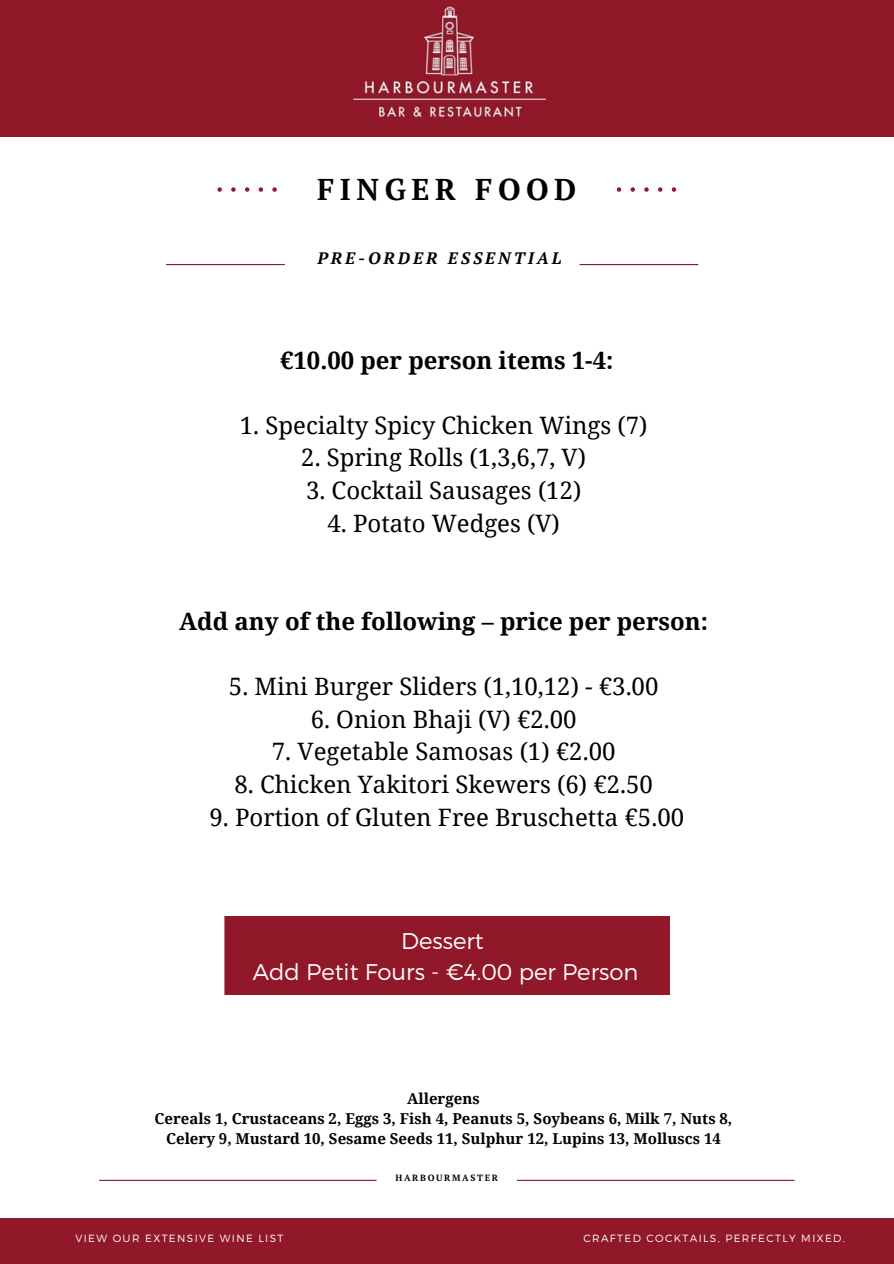
<style>
.page{position:relative;width:894px;height:1264px;background:#fff}
.page>*{position:absolute;margin:0;border:0;box-sizing:border-box;transform-origin:0 0}
.t1{font:700 30px "PT Serif";letter-spacing:.185em;color:#000}
.t2{font:24px "Noto Serif";color:#000}
.t3{font:700 24px "Noto Serif";color:#000}
.t4{font:300 22.65px/31.5px "Montserrat";color:#fff;text-align:center}
.t5{font:italic 700 16.5px "PT Serif";letter-spacing:.185em;color:#000}
.t6{font:700 15px/20.2px "Noto Serif";color:#000;text-align:center}
.t7{font:300 10.5px "Montserrat";letter-spacing:.13em;color:#fff}
.t8{font:700 9px "PT Serif";letter-spacing:.185em;color:#000}
</style>
<div class="page">
<svg style="left:616px;top:187px;width:5px;height:5px"></svg>
<svg style="left:630px;top:187px;width:4px;height:5px"></svg>
<svg style="left:644px;top:187px;width:4px;height:5px"></svg>
<svg style="left:658px;top:187px;width:4px;height:5px"></svg>
<svg style="left:671px;top:187px;width:5px;height:5px"></svg>
<svg style="left:217px;top:187px;width:5px;height:5px"></svg>
<svg style="left:231px;top:187px;width:4px;height:5px"></svg>
<svg style="left:245px;top:187px;width:4px;height:5px"></svg>
<svg style="left:258px;top:187px;width:5px;height:5px"></svg>
<svg style="left:272px;top:187px;width:5px;height:5px"></svg>
<hr style="left:99px;top:1179px;width:277px;height:1px;background:#901829">
<hr style="left:517px;top:1179px;width:276px;height:1px;background:#901829">
<div style="left:0;top:0;width:893px;height:136px;background:#901829"></div>
<img style="left:352px;top:6px;width:193px;height:111px">
<hr style="left:579px;top:264px;width:118px;height:1px;background:#901829">
<hr style="left:166px;top:264px;width:118px;height:1px;background:#901829">
<div style="left:224px;top:916px;width:445px;height:78px;background:#901829"></div>
<div style="left:0;top:1218px;width:893px;height:45px;background:#901829"></div>
<p class="t1" style="left:317px;top:169px;width:260px">FINGER FOOD</p>
<h3 class="t5" style="left:317px;top:247px;width:245px">PRE-ORDER ESSENTIAL</h3>
<h4 class="t3" style="left:280px;top:343px;width:334px">€10.00 per person items 1-4:</h4>
<h2 class="t2" style="left:240px;top:408px;width:409px">1. Specialty Spicy Chicken Wings (7)</h2>
<h2 class="t2" style="left:301px;top:441px;width:286px">2. Spring Rolls (1,3,6,7, V)</h2>
<h2 class="t2" style="left:306px;top:473px;width:277px">3. Cocktail Sausages (12)</h2>
<h2 class="t2" style="left:327px;top:506px;width:234px">4. Potato Wedges (V)</h2>
<h3 class="t3" style="left:179px;top:604px;width:530px">Add any of the following – price per person:</h3>
<h2 class="t2" style="left:229px;top:669px;width:431px">5. Mini Burger Sliders (1,10,12) - €3.00</h2>
<h2 class="t2" style="left:310px;top:702px;width:267px">6. Onion Bhaji (V) €2.00</h2>
<h2 class="t2" style="left:272px;top:734px;width:345px">7. Vegetable Samosas (1) €2.00</h2>
<h2 class="t2" style="left:234px;top:767px;width:420px">8. Chicken Yakitori Skewers (6) €2.50</h2>
<h2 class="t2" style="left:209px;top:800px;width:476px">9. Portion of Gluten Free Bruschetta €5.00</h2>
<p class="t4" style="left:253px;top:923px;width:387px">Dessert<br>Add Petit Fours - €4.00 per Person</p>
<p class="t6" style="left:154px;top:1087px;width:579px">Allergens<br>Cereals 1, Crustaceans 2, Eggs 3, Fish 4, Peanuts 5, Soybeans 6, Milk 7, Nuts 8,<br>Celery 9, Mustard 10, Sesame Seeds 11, Sulphur 12, Lupins 13, Molluscs 14</p>
<h1 class="t8" style="left:395px;top:1172px;width:104px">HARBOURMASTER</h1>
<h3 class="t7" style="left:75px;top:1230px;width:209px">VIEW OUR EXTENSIVE WINE LIST</h3>
<h5 class="t7" style="left:583px;top:1230px;width:263px">CRAFTED COCKTAILS, PERFECTLY MIXED.</h5>
</div>
